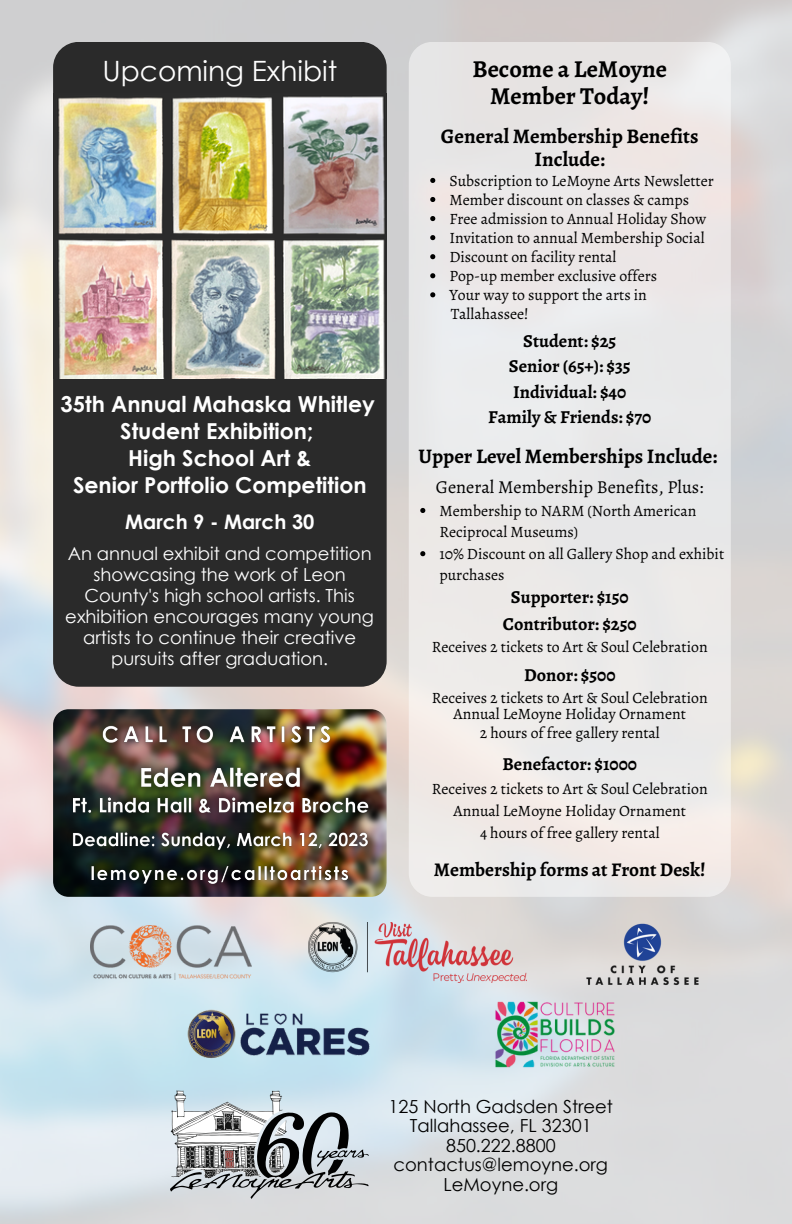
<style>
.page{position:relative;width:792px;height:1224px;background:#fff}
.page>*{position:absolute;margin:0;border:0;box-sizing:border-box;transform-origin:0 0}
.t1{font:28px "Century Gothic";color:#fff}
.t2{font:700 24.4px/26px "Alegreya";color:#000;text-align:center}
.t3{font:700 22px/27px "Century Gothic";color:#fff;text-align:center}
.t4{font:700 20.8px/22.8px "Alegreya";color:#000;text-align:center}
.t5{font:700 20px "Century Gothic";color:#fff}
.t6{font:700 19.4px "Alegreya";color:#000}
.t7{font:700 18.2px/25.4px "Alegreya";color:#000;text-align:center}
.t8{font:18.2px "Alegreya";color:#000}
.t9{font:18px/21px "Century Gothic";color:#fff;text-align:center}
.t10{font:18px/19.6px "Century Gothic";color:#000;text-align:center}
.t11{font:15.8px/19px "Alegreya";color:#000}
</style>
<div class="page">
<img style="left:0;top:0;width:792px;height:1224px">
<div style="left:53px;top:42px;width:334px;height:645px;background:#2a2a2a;border-radius:26px"></div>
<img style="left:309px;top:923px;width:217px;height:60px">
<img style="left:188px;top:1010px;width:186px;height:49px">
<img style="left:583px;top:919px;width:119px;height:66px">
<img style="left:91px;top:926px;width:160px;height:54px">
<img style="left:493px;top:1001px;width:123px;height:67px">
<div style="left:409px;top:42px;width:322px;height:854px;background:#ebe9e8;border-radius:23px"></div>
<img style="left:58px;top:96px;width:327px;height:282px">
<svg style="left:170px;top:1091px;width:199px;height:108px;background:#abb1b5"></svg>
<svg style="left:430px;top:178px;width:5px;height:5px"></svg>
<svg style="left:430px;top:197px;width:5px;height:5px"></svg>
<svg style="left:430px;top:216px;width:5px;height:5px"></svg>
<svg style="left:430px;top:235px;width:5px;height:5px"></svg>
<svg style="left:430px;top:254px;width:5px;height:5px"></svg>
<svg style="left:430px;top:273px;width:5px;height:5px"></svg>
<svg style="left:430px;top:292px;width:5px;height:5px"></svg>
<svg style="left:420px;top:508px;width:5px;height:5px"></svg>
<svg style="left:420px;top:551px;width:5px;height:5px"></svg>
<img style="left:53px;top:709px;width:334px;height:188px;border-radius:16px">
<img style="left:62px;top:830px;width:316px;height:32px">
<img style="left:59px;top:749px;width:323px;height:81px">
<img style="left:82px;top:853px;width:279px;height:42px">
<img style="left:92px;top:711px;width:264px;height:50px">
<h1 class="t1" style="left:103px;top:53px;width:236px">Upcoming Exhibit</h1>
<h3 class="t3" style="left:61px;top:390px;width:316px">35th Annual Mahaska Whitley<br>Student Exhibition;<br>High School Art &amp;<br>Senior Portfolio Competition</h3>
<p class="t5" style="left:125px;top:509px;width:191px">March 9 - March 30</p>
<p class="t9" style="left:65px;top:543px;width:310px">An annual exhibit and competition showcasing the work of Leon<br>County's high school artists. This exhibition encourages many young artists to continue their creative pursuits after graduation.</p>
<h2 class="t2" style="left:472px;top:56px;width:196px">Become a LeMoyne<br>Member Today!</h2>
<h3 class="t4" style="left:441px;top:125px;width:259px">General Membership Benefits<br>Include:</h3>
<p class="t11" style="left:449px;top:171px;width:266px">Subscription to LeMoyne Arts Newsletter<br>Member discount on classes &amp; camps<br>Free admission to Annual Holiday Show<br>Invitation to annual Membership Social<br>Discount on facility rental<br>Pop-up member exclusive offers<br>Your way to support the arts in<br>Tallahassee!</p>
<p class="t7" style="left:488px;top:328px;width:165px">Student: $25<br>Senior (65+): $35<br>Individual: $40<br>Family &amp; Friends: $70</p>
<h3 class="t4" style="left:419px;top:445px;width:300px">Upper Level Memberships Include:</h3>
<p class="t8" style="left:436px;top:475px;width:269px">General Membership Benefits, Plus:</p>
<p class="t11" style="left:439px;top:499px;width:286px;line-height:21.6px">Membership to NARM (North American<br>Reciprocal Museums)<br>10% Discount on all Gallery Shop and exhibit purchases</p>
<p class="t7" style="left:503px;top:582px;width:135px;line-height:28px">Supporter: $150<br>Contributor: $250</p>
<p class="t11" style="left:432px;top:637px;width:277px">Receives 2 tickets to Art &amp; Soul Celebration</p>
<p class="t7" style="left:524px;top:662px;width:93px">Donor: $500</p>
<p class="t11" style="left:432px;top:689px;width:277px;line-height:16.6px;text-align:center">Receives 2 tickets to Art &amp; Soul Celebration<br>Annual LeMoyne Holiday Ornament</p>
<p class="t11" style="left:480px;top:723px;width:181px">2 hours of free gallery rental</p>
<p class="t7" style="left:503px;top:751px;width:136px">Benefactor: $1000</p>
<p class="t11" style="left:432px;top:778px;width:277px;line-height:21.6px;text-align:center">Receives 2 tickets to Art &amp; Soul Celebration<br>Annual LeMoyne Holiday Ornament<br>4 hours of free gallery rental</p>
<p class="t6" style="left:434px;top:856px;width:273px">Membership forms at Front Desk!</p>
<p class="t10" style="left:389px;top:1096px;width:226px">125 North Gadsden Street<br>Tallahassee, FL 32301<br>850.222.8800 contactus@lemoyne.org<br>LeMoyne.org</p>
</div>
